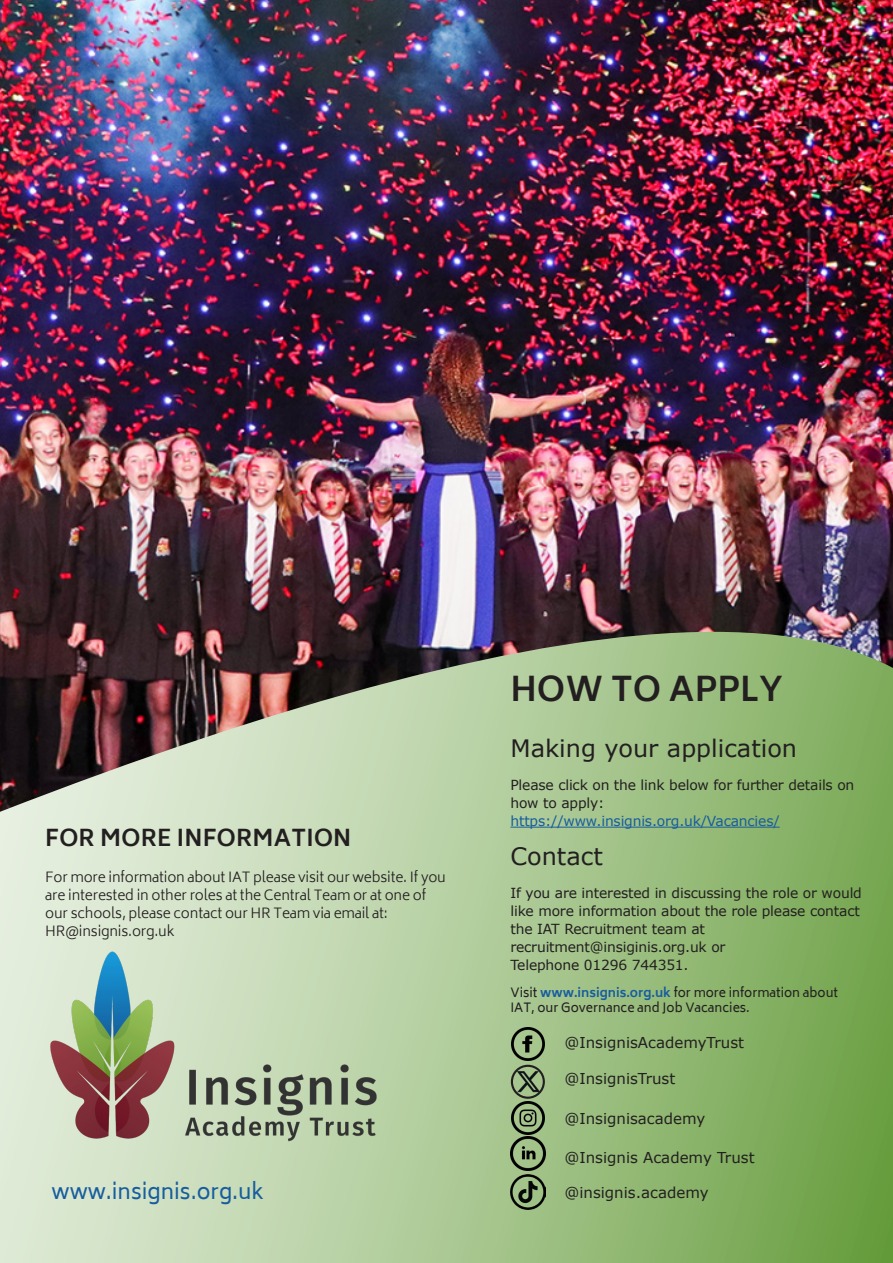
<style>
.page{position:relative;width:893px;height:1263px;background:#fff}
.page>*{position:absolute;margin:0;border:0;box-sizing:border-box;transform-origin:0 0}
.t1{font:700 33px "Biryani";letter-spacing:.01em;color:#231f20}
.t2{font:24px "Verdana";color:#231f20}
.t3{font:700 22.5px "Biryani";letter-spacing:.01em;color:#231f20}
.t4{font:21px "Biryani";color:#175d9e}
.t5{font:15px "Verdana";color:#231f20}
.t6{font:13.8px/18px "Verdana";letter-spacing:-.015em;color:#231f20}
.t7{font:300 13.8px/18px "Biryani";letter-spacing:-.015em;color:#231f20}
.t8{font:13.8px "Verdana";letter-spacing:-.015em;color:#175d9e}
.t9{font:12.3px/14.9px "Biryani";color:#231f20}
.s1{font-weight:700;color:#175d9e}
</style>
<div class="page">
<img style="left:0;top:0;width:893px;height:632px">
<svg style="left:0;top:632px;width:893px;height:631px"></svg>
<img style="left:49px;top:950px;width:328px;height:192px">
<img style="left:511px;top:1027px;width:33px;height:33px">
<img style="left:510px;top:1136px;width:35px;height:35px">
<img style="left:511px;top:1101px;width:33px;height:33px">
<img style="left:513px;top:1070px;width:30px;height:22px">
<div style="left:511px;top:1065px;width:34px;height:34px;border:2px solid #231f20;border-radius:50%"></div>
<img style="left:510px;top:1174px;width:36px;height:36px">
<hr style="left:510px;top:827px;width:270px;height:1px;background:#175d9e">
<p class="t3" style="left:45px;top:825px;width:308px">FOR MORE INFORMATION</p>
<p class="t7" style="left:45px;top:868px;width:402px">For more information about IAT please visit our website. If you are interested in other roles at the Central Team or at one of our schools, please contact our HR Team via email at:</p>
<p class="t7" style="left:45px;top:922px;width:131px">HR@insignis.org.uk</p>
<p class="t4" style="left:52px;top:1179px;width:214px">www.insignis.org.uk</p>
<p class="t1" style="left:510px;top:671px;width:274px">HOW TO APPLY</p>
<p class="t2" style="left:510px;top:732px;width:288px">Making your application</p>
<p class="t6" style="left:510px;top:776px;width:345px">Please click on the link below for further details on how to apply:</p>
<p class="t8" style="left:510px;top:811px;width:271px">https://www.insignis.org.uk/Vacancies/</p>
<p class="t2" style="left:510px;top:840px;width:94px">Contact</p>
<p class="t6" style="left:510px;top:884px;width:353px">If you are interested in discussing the role or would like more information about the role please contact the IAT Recruitment team at recruitment@insiginis.org.uk or</p>
<p class="t6" style="left:510px;top:956px;width:180px">Telephone 01296 744351.</p>
<p class="t9" style="left:510px;top:985px;width:329px">Visit <span class="s1">www.insignis.org.uk</span> for more information about<br>IAT, our Governance and Job Vacancies.</p>
<p class="t5" style="left:564px;top:1032px;width:181px">@InsignisAcademyTrust</p>
<p class="t5" style="left:564px;top:1069px;width:112px">@InsignisTrust</p>
<p class="t5" style="left:564px;top:1108px;width:142px">@Insignisacademy</p>
<p class="t5" style="left:564px;top:1148px;width:192px">@Insignis Academy Trust</p>
<p class="t5" style="left:564px;top:1183px;width:146px">@insignis.academy</p>
</div>
